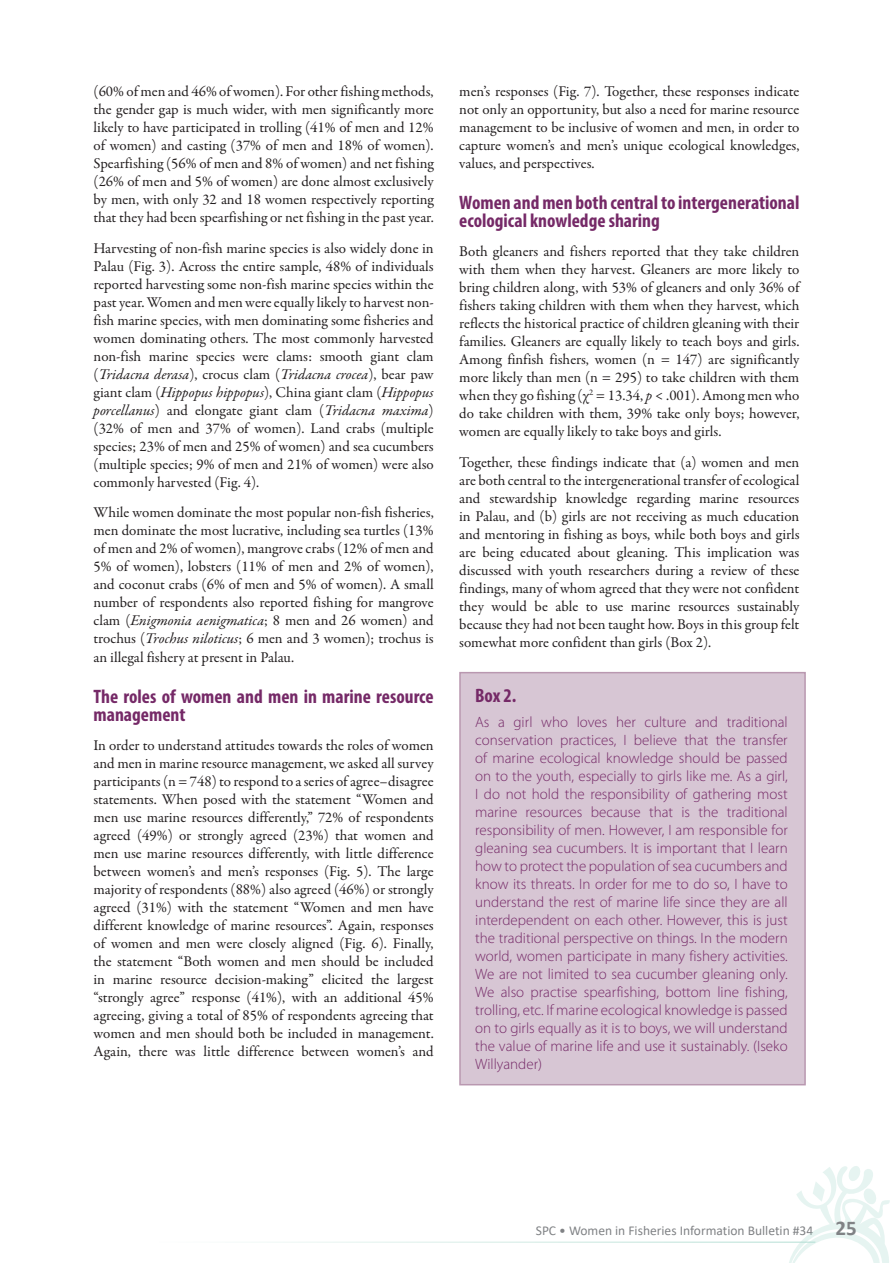
<style>
.page{position:relative;width:893px;height:1263px;background:#fff}
.page>*{position:absolute;margin:0;border:0;box-sizing:border-box;transform-origin:0 0}
.t1{font:700 condensed 19.5px/18px "Myriad Pro";color:#752967}
.t2{font:15px/18px "Garamond Premr Pro";color:#231f20;text-align:justify}
.t3{font:300 15px/18px "Myriad Pro";color:#752967;text-align:justify}
.t4{font:13.5px "Calibri";color:#808285}
.s1{font-style:italic}
.s2{font-weight:700;font-size:21px}
</style>
<div class="page">
<svg style="left:788px;top:1166px;width:102px;height:97px"></svg>
<div style="left:459px;top:672px;width:347px;height:413px;background:#d7c6d4;border:2px solid #b998b0"></div>
<p class="t2" style="left:94px;top:83px;width:342px">(60% of men and 46% of women). For other fishing methods, the gender gap is much wider, with men significantly more likely to have participated in trolling (41% of men and 12% of women) and casting (37% of men and 18% of women).<br>Spearfishing (56% of men and 8% of women) and net fishing (26% of men and 5% of women) are done almost exclusively by men, with only 32 and 18 women respectively reporting that they had been spearfishing or net fishing in the past year.</p>
<p class="t2" style="left:94px;top:239px;width:342px">Harvesting of non-fish marine species is also widely done in Palau (Fig. 3). Across the entire sample, 48% of individuals reported harvesting some non-fish marine species within the past year. Women and men were equally likely to harvest non&shy;fish marine species, with men dominating some fisheries and women dominating others. The most commonly harvested non-fish marine species were clams: smooth giant clam (<span class="s1">Tridacna derasa</span>), crocus clam (<span class="s1">Tridacna crocea</span>), bear paw giant clam (<span class="s1">Hippopus hippopus</span>), China giant clam (<span class="s1">Hippopus porcellanus</span>) and elongate giant clam (<span class="s1">Tridacna maxima</span>) (32% of men and 37% of women). Land crabs (multiple species; 23% of men and 25% of women) and sea cucumbers (multiple species; 9% of men and 21% of women) were also commonly harvested (Fig. 4).</p>
<p class="t2" style="left:94px;top:504px;width:342px">While women dominate the most popular non-fish fisheries, men dominate the most lucrative, including sea turtles (13% of men and 2% of women), mangrove crabs (12% of men and 5% of women), lobsters (11% of men and 2% of women), and coconut crabs (6% of men and 5% of women). A small number of respondents also reported fishing for mangrove clam (<span class="s1">Enigmonia aenigmatica</span>; 8 men and 26 women) and trochus (<span class="s1">Trochus niloticus</span>; 6 men and 3 women); trochus is an illegal fishery at present in Palau.</p>
<h1 class="t1" style="left:94px;top:687px;width:342px">The roles of women and men in marine resource management</h1>
<p class="t2" style="left:94px;top:736px;width:342px">In order to understand attitudes towards the roles of women and men in marine resource management, we asked all survey participants (n = 748) to respond to a series of agree–disagree statements. When posed with the statement “Women and men use marine resources differently,” 72% of respondents agreed (49%) or strongly agreed (23%) that women and men use marine resources differently, with little difference between women’s and men’s responses (Fig. 5). The large majority of respondents (88%) also agreed (46%) or strongly agreed (31%) with the statement “Women and men have different knowledge of marine resources”. Again, responses of women and men were closely aligned (Fig. 6). Finally, the statement “Both women and men should be included in marine resource decision-making” elicited the largest “strongly agree” response (41%), with an additional 45% agreeing, giving a total of 85% of respondents agreeing that women and men should both be included in management.<br>Again, there was little difference between women’s and</p>
<p class="t2" style="left:459px;top:83px;width:342px">men’s responses (Fig. 7). Together, these responses indicate not only an opportunity, but also a need for marine resource management to be inclusive of women and men, in order to capture women’s and men’s unique ecological knowledges, values, and perspectives.</p>
<h1 class="t1" style="left:459px;top:193px;width:342px">Women and men both central to intergenerational ecological knowledge sharing</h1>
<p class="t2" style="left:459px;top:243px;width:342px">Both gleaners and fishers reported that they take children with them when they harvest. Gleaners are more likely to bring children along, with 53% of gleaners and only 36% of fishers taking children with them when they harvest, which reflects the historical practice of children gleaning with their families. Gleaners are equally likely to teach boys and girls.<br>Among finfish fishers, women (n = 147) are significantly more likely than men (n = 295) to take children with them when they go fishing (χ<sup>2</sup> = 13.34, <span class="s1">p</span> &lt; .001). Among men who do take children with them, 39% take only boys; however, women are equally likely to take boys and girls.</p>
<p class="t2" style="left:459px;top:453px;width:342px">Together, these findings indicate that (a) women and men are both central to the intergenerational transfer of ecological and stewardship knowledge regarding marine resources in Palau, and (b) girls are not receiving as much education and mentoring in fishing as boys, while both boys and girls are being educated about gleaning. This implication was discussed with youth researchers during a review of these findings, many of whom agreed that they were not confident they would be able to use marine resources sustainably because they had not been taught how. Boys in this group felt somewhat more confident than girls (Box 2).</p>
<h1 class="t1" style="left:475px;top:686px;width:43px">Box 2.</h1>
<p class="t3" style="left:475px;top:713px;width:314px">As a girl who loves her culture and traditional conservation practices, I believe that the transfer of marine ecological knowledge should be passed on to the youth, especially to girls like me. As a girl, I do not hold the responsibility of gathering most marine resources because that is the traditional responsibility of men. However, I am responsible for gleaning sea cucumbers. It is important that I learn how to protect the population of sea cucumbers and know its threats. In order for me to do so, I have to understand the rest of marine life since they are all interdependent on each other. However, this is just the traditional perspective on things. In the modern world, women participate in many fishery activities.<br>We are not limited to sea cucumber gleaning only.<br>We also practise spearfishing, bottom line fishing, trolling, etc. If marine ecological knowledge is passed on to girls equally as it is to boys, we will understand the value of marine life and use it sustainably. (Iseko Willyander)</p>
<p class="t4" style="left:536px;top:1221px;width:322px">SPC • Women in Fisheries Information Bulletin #34 <span class="s2">25</span></p>
</div>
